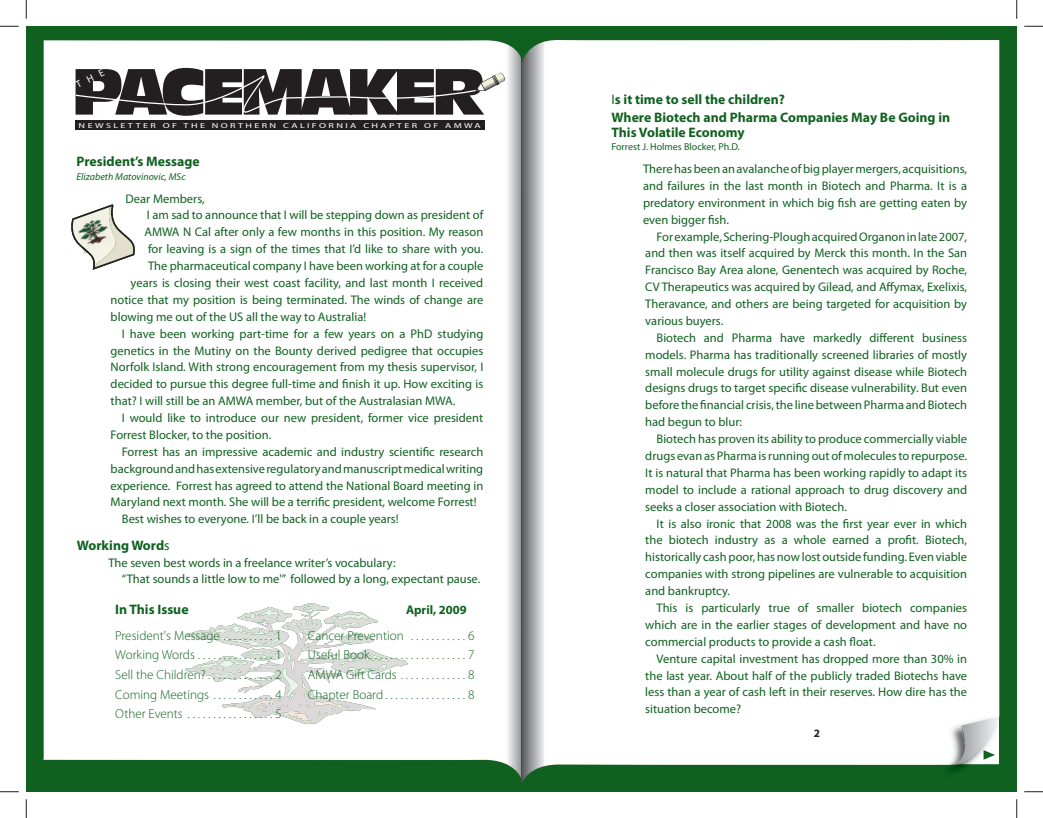
<style>
.page{position:relative;width:1043px;height:818px;background:#fff}
.page>*{position:absolute;margin:0;border:0;box-sizing:border-box;transform-origin:0 0}
.t1{font:64px "Antique Olive Compact";letter-spacing:-.1em;color:#231f20}
.t2{font:700 13.75px/17.5px "Myriad Pro";color:#106120}
.t3{font:300 13.12px/19.6px "Myriad Pro";color:#106120;text-align:justify}
.t4{font:12.5px/16.9px "Myriad Pro";color:#106120;text-align:justify}
.t5{font:700 12.5px "Myriad Pro";color:#106120}
.t6{font:700 11.25px "Myriad Pro";color:#231f20}
.t7{font:10px "Myriad Pro";color:#106120}
.t8{font:italic 10px "Myriad Pro";color:#106120}
.t9{font:7.25px "Myriad";letter-spacing:.235em;color:#fff;scale:1.4 1}
.s1{font-weight:400}
</style>
<div class="page">
<div style="left:26px;top:26px;width:495px;height:765px;background:#106120"></div>
<div style="left:44px;top:40px;width:477px;height:738px;background:#fff"></div>
<div style="left:75px;top:120px;width:409px;height:10px;background:#231f20"></div>
<div style="left:521px;top:26px;width:495px;height:765px;background:#106120"></div>
<svg style="left:521px;top:40px;width:478px;height:743px;background:#f4f6f5"></svg>
<img style="left:939px;top:764px;width:60px;height:13px">
<img style="left:939px;top:716px;width:10px;height:48px">
<svg style="left:185px;top:603px;width:223px;height:121px;background:#eceeec"></svg>
<svg style="left:67px;top:204px;width:69px;height:66px;background:#dbdcd4"></svg>
<img style="left:73px;top:222px;width:16px;height:30px">
<svg style="left:949px;top:716px;width:50px;height:49px;background:#ced2d1"></svg>
<svg style="left:0;top:25px;width:19px;height:2px"></svg>
<svg style="left:1024px;top:25px;width:18px;height:2px"></svg>
<svg style="left:0;top:791px;width:19px;height:1px"></svg>
<svg style="left:1024px;top:791px;width:18px;height:1px"></svg>
<svg style="left:25px;top:0;width:2px;height:19px"></svg>
<svg style="left:25px;top:799px;width:2px;height:19px"></svg>
<svg style="left:1016px;top:0;width:1px;height:19px"></svg>
<svg style="left:1016px;top:799px;width:1px;height:19px"></svg>
<div style="left:75px;top:68px;width:430px;height:52px;background:#fff"></div>
<h1 class="t1" style="left:71px;top:52px;width:416px">PACEMAKER</h1>
<p class="t9" style="left:79px;top:122px;width:289px">NEWSLETTER OF THE NORTHERN CALIFORNIA CHAPTER OF AMWA</p>
<p class="t2" style="left:77px;top:154px;width:125px">President’s Message</p>
<p class="t8" style="left:77px;top:173px;width:111px">Elizabeth Matovinovic, MSc</p>
<p class="t4" style="left:126px;top:191px;width:81px">Dear Members,</p>
<p class="t4" style="left:147px;top:208px;width:338px">I am sad to announce that I will be stepping down as president of</p>
<p class="t4" style="left:144px;top:225px;width:340px">AMWA N Cal after only a few months in this position. My reason</p>
<p class="t4" style="left:148px;top:242px;width:336px">for leaving is a sign of the times that I’d like to share with you.</p>
<p class="t4" style="left:148px;top:258px;width:337px">The pharmaceutical company I have been working at for a couple</p>
<p class="t4" style="left:131px;top:275px;width:354px">years is closing their west coast facility, and last month I received</p>
<p class="t4" style="left:111px;top:292px;width:374px">notice that my position is being terminated. The winds of change are</p>
<p class="t4" style="left:111px;top:309px;width:257px">blowing me out of the US all the way to Australia!</p>
<p class="t4" style="left:122px;top:326px;width:363px">I have been working part-time for a few years on a PhD studying</p>
<p class="t4" style="left:111px;top:343px;width:374px">genetics in the Mutiny on the Bounty derived pedigree that occupies</p>
<p class="t4" style="left:111px;top:360px;width:374px">Norfolk Island. With strong encouragement from my thesis supervisor, I</p>
<p class="t4" style="left:111px;top:377px;width:374px">decided to pursue this degree full-time and finish it up. How exciting is</p>
<p class="t4" style="left:111px;top:393px;width:346px">that? I will still be an AMWA member, but of the Australasian MWA.</p>
<p class="t4" style="left:122px;top:410px;width:363px">I would like to introduce our new president, former vice president</p>
<p class="t4" style="left:111px;top:427px;width:162px">Forrest Blocker, to the position.</p>
<p class="t4" style="left:122px;top:444px;width:363px">Forrest has an impressive academic and industry scientific research</p>
<p class="t4" style="left:111px;top:461px;width:374px">background and has extensive regulatory and manuscript medical writing</p>
<p class="t4" style="left:111px;top:478px;width:374px">experience. Forrest has agreed to attend the National Board meeting in</p>
<p class="t4" style="left:111px;top:495px;width:367px">Maryland next month. She will be a terrific president, welcome Forrest!</p>
<p class="t4" style="left:122px;top:512px;width:278px">Best wishes to everyone. I’ll be back in a couple years!</p>
<p class="t2" style="left:77px;top:537px;width:94px">Working Word<span class="s1">s</span></p>
<p class="t4" style="left:122px;top:555px;width:360px;text-indent:-14px">The seven best words in a freelance writer’s vocabulary:<br>“That sounds a little low to me'” followed by a long, expectant pause.</p>
<p class="t2" style="left:115px;top:602px;width:75px">In This Issue</p>
<p class="t5" style="left:406px;top:605px;width:62px">April, 2009</p>
<p class="t3" style="left:115px;top:627px;width:168px">President's Message . . . . . . . . . . 1<br>Working Words . . . . . . . . . . . . . . . 1<br>Sell the Children? . . . . . . . . . . . . . 2<br>Coming Meetings . . . . . . . . . . . . 4<br>Other Events . . . . . . . . . . . . . . . . . 5</p>
<p class="t3" style="left:308px;top:627px;width:168px">Cancer Prevention . . . . . . . . . . . 6<br>Useful Book . . . . . . . . . . . . . . . . . . . 7<br>AMWA Gift Cards . . . . . . . . . . . . . 8<br>Chapter Board . . . . . . . . . . . . . . . . 8</p>
<p class="t2" style="left:611px;top:92px;width:340px"><span class="s1">I</span>s it time to sell the children?<br>Where Biotech and Pharma Companies May Be Going in</p>
<p class="t2" style="left:611px;top:125px;width:135px">This Volatile Economy</p>
<p class="t7" style="left:611px;top:143px;width:130px">Forrest J. Holmes Blocker, Ph.D.</p>
<p class="t4" style="left:643px;top:161px;width:325px">There has been an avalanche of big player mergers, acquisitions, and failures in the last month in Biotech and Pharma. It is a predatory environment in which big fish are getting eaten by even bigger fish.</p>
<p class="t4" style="left:645px;top:229px;width:323px;text-indent:11px">For example, Schering-Plough acquired Organon in late 2007, and then was itself acquired by Merck this month. In the San Francisco Bay Area alone, Genentech was acquired by Roche, CV Therapeutics was acquired by Gilead, and Affymax, Exelixis, Theravance, and others are being targeted for acquisition by various buyers.</p>
<p class="t4" style="left:645px;top:330px;width:323px;text-indent:11px">Biotech and Pharma have markedly different business models. Pharma has traditionally screened libraries of mostly small molecule drugs for utility against disease while Biotech designs drugs to target specific disease vulnerability. But even before the financial crisis, the line between Pharma and Biotech had begun to blur:</p>
<p class="t4" style="left:645px;top:431px;width:323px;text-indent:11px">Biotech has proven its ability to produce commercially viable drugs evan as Pharma is running out of molecules to repurpose.<br>It is natural that Pharma has been working rapidly to adapt its model to include a rational approach to drug discovery and seeks a closer association with Biotech.</p>
<p class="t4" style="left:645px;top:516px;width:323px;text-indent:11px">It is also ironic that 2008 was the first year ever in which the biotech industry as a whole earned a profit. Biotech, historically cash poor, has now lost outside funding. Even viable companies with strong pipelines are vulnerable to acquisition and bankruptcy.</p>
<p class="t4" style="left:645px;top:600px;width:323px;text-indent:11px">This is particularly true of smaller biotech companies which are in the earlier stages of development and have no commercial products to provide a cash float.</p>
<p class="t4" style="left:645px;top:651px;width:323px;text-indent:11px">Venture capital investment has dropped more than 30% in the last year. About half of the publicly traded Biotechs have less than a year of cash left in their reserves. How dire has the situation become?</p>
<p class="t6" style="left:814px;top:729px;width:8px">2</p>
</div>
